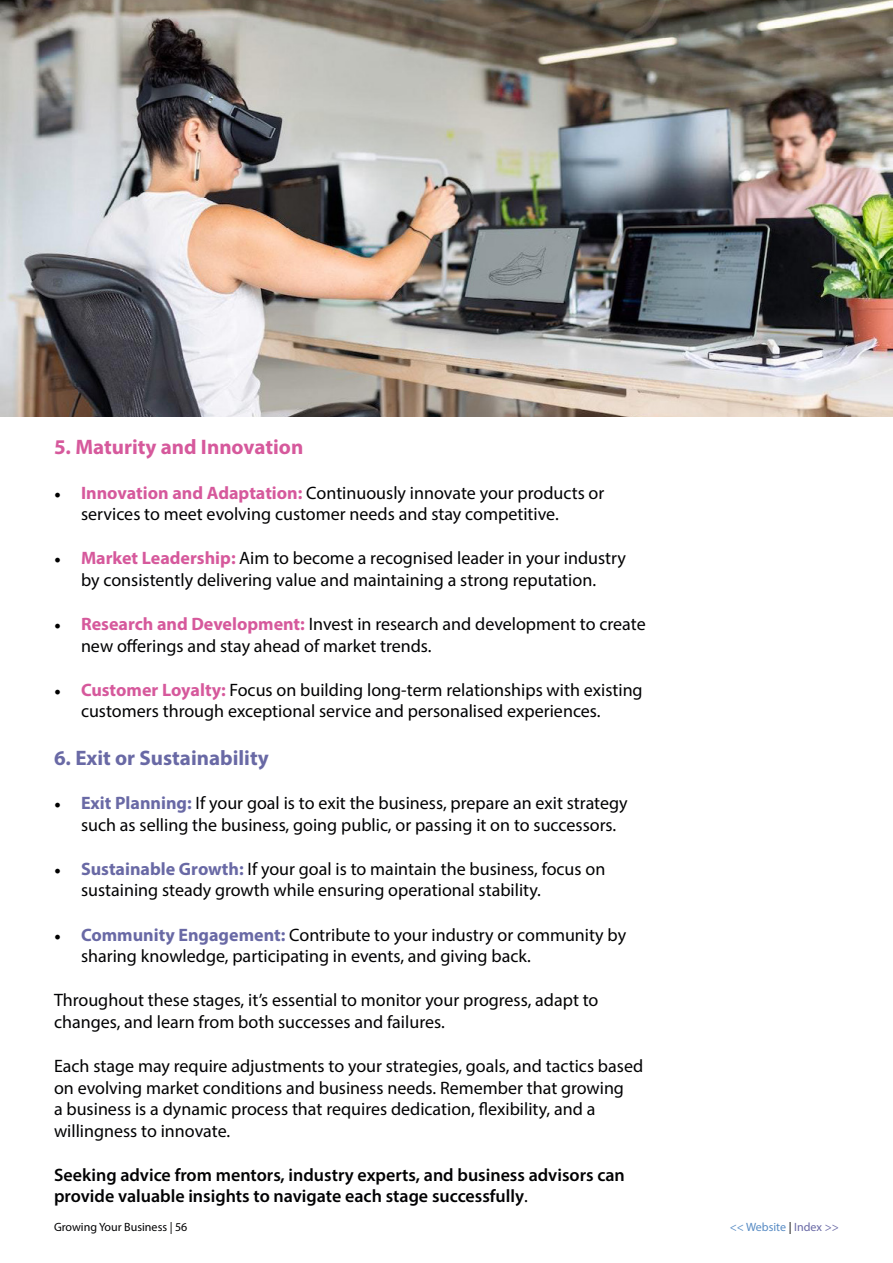
<style>
.page{position:relative;width:893px;height:1263px;background:#fff}
.page>*{position:absolute;margin:0;border:0;box-sizing:border-box;transform-origin:0 0}
.t1{font:700 21px "Myriad Pro";color:#d6599c}
.t2{font:700 21px "Myriad Pro";color:#6969a5}
.t3{font:18px/21.6px "Myriad Pro";color:#020203}
.t4{font:600 18px/21.6px "Myriad Pro";color:#020203}
.t5{font:12px "Myriad Pro";color:#020203}
.t6{font:12px "Myriad Pro";color:#578bc4}
.s1{font-family:"Minion Pro";color:#000}
.s2{font-weight:700;color:#d6599c}
.s3{font-weight:700;color:#6969a5}
.s4{font-weight:400}
.s5{color:#020203}
.s6{color:#6969a5}
</style>
<div class="page">
<img style="left:0;top:0;width:893px;height:417px">
<p class="t1" style="left:54px;top:434px;width:251px">5. Maturity and Innovation</p>
<p class="t3" style="left:81px;top:481px;width:525px;text-indent:-27px"><span class="s1">•</span> <span class="s2">Innovation and Adaptation:</span> Continuously innovate your products or services to meet evolving customer needs and stay competitive.</p>
<p class="t3" style="left:54px;top:547px;width:573px;text-align:center"><span class="s1">•</span> <span class="s2">Market Leadership:</span> Aim to become a recognised leader in your industry by consistently delivering value and maintaining a strong reputation.</p>
<p class="t3" style="left:81px;top:613px;width:566px;text-indent:-27px"><span class="s1">•</span> <span class="s2">Research and Development:</span> Invest in research and development to create new offerings and stay ahead of market trends.</p>
<p class="t3" style="left:81px;top:678px;width:563px;text-indent:-27px"><span class="s1">•</span> <span class="s2">Customer Loyalty:</span> Focus on building long-term relationships with existing customers through exceptional service and personalised experiences.</p>
<p class="t2" style="left:54px;top:744px;width:216px">6. Exit or Sustainability</p>
<p class="t3" style="left:81px;top:792px;width:548px;text-indent:-27px"><span class="s1">•</span> <span class="s3">Exit Planning:</span> If your goal is to exit the business, prepare an exit strategy such as selling the business, going public, or passing it on to successors.</p>
<p class="t3" style="left:81px;top:858px;width:526px;text-indent:-27px"><span class="s1">•</span> <span class="s3">Sustainable Growth:</span> If your goal is to maintain the business, focus on sustaining steady growth while ensuring operational stability.</p>
<p class="t3" style="left:81px;top:923px;width:547px;text-indent:-27px"><span class="s1">•</span> <span class="s3">Community Engagement:</span> Contribute to your industry or community by sharing knowledge, participating in events, and giving back.</p>
<p class="t3" style="left:54px;top:989px;width:546px">Throughout these stages, it’s essential to monitor your progress, adapt to changes, and learn from both successes and failures.</p>
<p class="t3" style="left:54px;top:1055px;width:591px">Each stage may require adjustments to your strategies, goals, and tactics based on evolving market conditions and business needs. Remember that growing<br>a business is a dynamic process that requires dedication, flexibility, and a willingness to innovate.</p>
<p class="t4" style="left:54px;top:1163px;width:572px">Seeking advice from mentors, industry experts, and business advisors can provide valuable insights to navigate each stage successfully<span class="s4">.</span></p>
<p class="t5" style="left:54px;top:1219px;width:135px">Growing Your Business | 56</p>
<p class="t6" style="left:730px;top:1219px;width:111px">&lt;&lt; Website <span class="s5">|</span> <span class="s6">Index &gt;&gt;</span></p>
</div>
